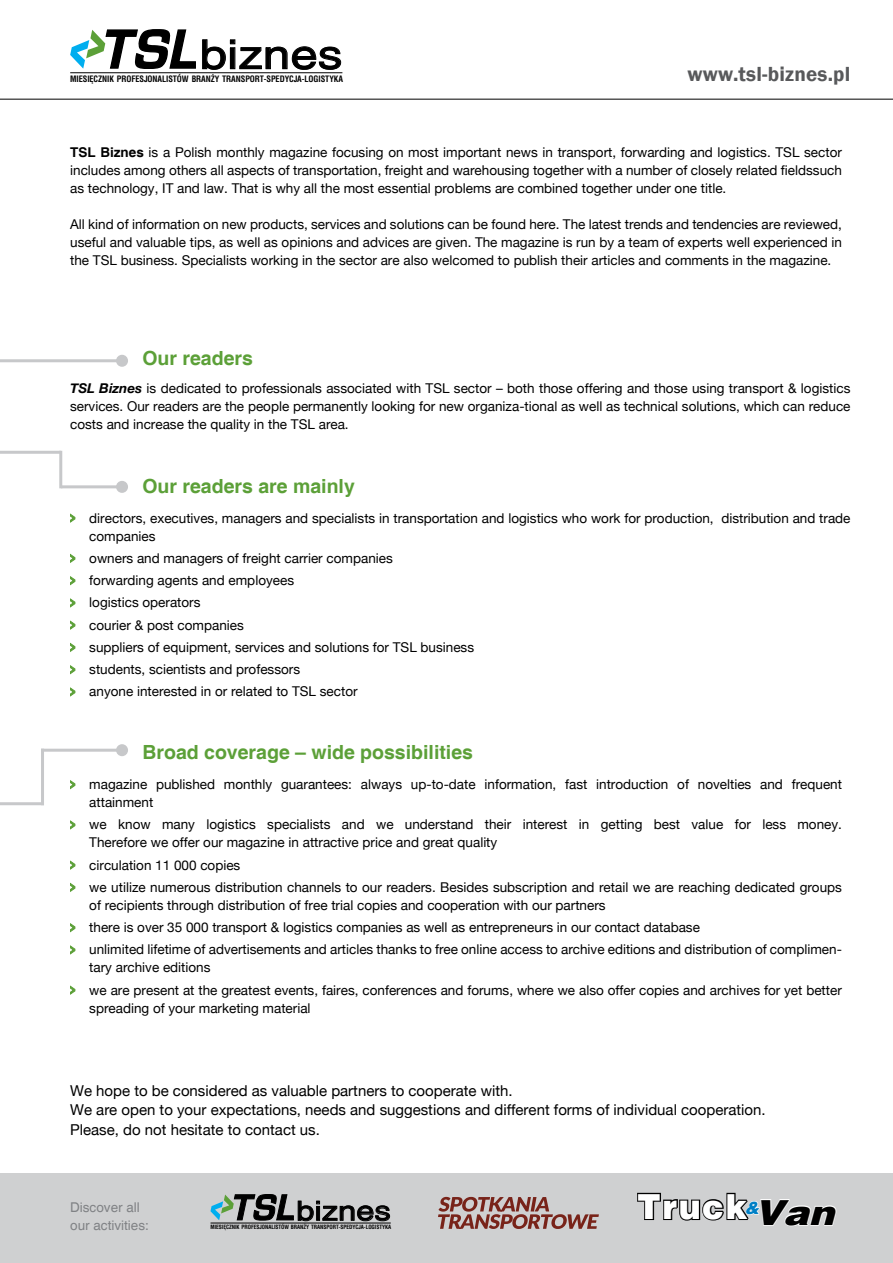
<style>
.page{position:relative;width:893px;height:1263px;background:#fff}
.page>*{position:absolute;margin:0;border:0;box-sizing:border-box;transform-origin:0 0}
.t1{font:40.35px "Switzerland";color:#000;scale:1.22 1}
.t2{font:900 34.5px "Switzerland";letter-spacing:.05em;color:#fff;scale:.95 1}
.t3{font:26.7px "Switzerland";color:#000;scale:1.22 1}
.t4{font:600 21px "Franklin Gothic";letter-spacing:.01em;color:#58595b}
.t5{font:700 19.5px "Helvetica";color:#5ca038}
.t6{font:15px/19.5px "Helvetica Neue";color:#000}
.t7{font:13.5px/22.2px "Helvetica Neue";color:#000}
.t8{font:13.5px/18px "Helvetica";color:#808285}
.t9{font:700 8.4px "Switzerland Condensed";letter-spacing:-.01em;color:#000}
.t10{font:700 5.55px "Switzerland Condensed";letter-spacing:-.01em;color:#000}
.s1{font-family:"Helvetica";font-weight:700}
.s2{font-weight:700;font-style:italic}
.s3{font-style:italic;font-size:17.25px;color:#0080c6}
.s4{font-style:italic;color:#000}
</style>
<div class="page">
<div style="left:0;top:1174px;width:893px;height:89px;background:#cfd0d1"></div>
<svg style="left:70px;top:513px;width:6px;height:10px"></svg>
<svg style="left:70px;top:553px;width:6px;height:10px"></svg>
<svg style="left:70px;top:576px;width:6px;height:10px"></svg>
<svg style="left:70px;top:598px;width:6px;height:10px"></svg>
<svg style="left:70px;top:620px;width:6px;height:10px"></svg>
<svg style="left:70px;top:642px;width:6px;height:10px"></svg>
<svg style="left:70px;top:665px;width:6px;height:10px"></svg>
<svg style="left:70px;top:687px;width:6px;height:10px"></svg>
<svg style="left:70px;top:780px;width:6px;height:10px"></svg>
<svg style="left:70px;top:820px;width:6px;height:10px"></svg>
<svg style="left:70px;top:860px;width:6px;height:10px"></svg>
<svg style="left:70px;top:882px;width:6px;height:10px"></svg>
<svg style="left:70px;top:923px;width:6px;height:10px"></svg>
<svg style="left:70px;top:945px;width:6px;height:10px"></svg>
<svg style="left:70px;top:985px;width:6px;height:10px"></svg>
<hr style="left:0;top:359px;width:122px;height:3px;background:#c7c8ca">
<div style="left:116px;top:355px;width:12px;height:12px;background:#c7c8ca;border-radius:50%"></div>
<hr style="left:63px;top:485px;width:59px;height:3px;background:#c7c8ca">
<div style="left:116px;top:481px;width:12px;height:12px;background:#c7c8ca;border-radius:50%"></div>
<hr style="left:0;top:451px;width:59px;height:3px;background:#c7c8ca">
<hr style="left:59px;top:452px;width:3px;height:35px;background:#c7c8ca">
<hr style="left:43px;top:749px;width:79px;height:3px;background:#c7c8ca">
<div style="left:116px;top:744px;width:12px;height:12px;background:#c7c8ca;border-radius:50%"></div>
<hr style="left:0;top:802px;width:42px;height:3px;background:#c7c8ca">
<hr style="left:41px;top:750px;width:3px;height:54px;background:#c7c8ca">
<svg style="left:438px;top:1197px;width:161px;height:32px"></svg>
<hr style="left:211px;top:1223px;width:180px;height:1px;background:#000">
<svg style="left:210px;top:1194px;width:180px;height:27px"></svg>
<svg style="left:637px;top:1192px;width:200px;height:35px"></svg>
<hr style="left:0;top:99px;width:893px;height:1px;background:#000">
<hr style="left:70px;top:72px;width:272px;height:1px;background:#000">
<svg style="left:70px;top:29px;width:271px;height:41px"></svg>
<h1 class="t1" style="left:200px;top:31px;width:118px">biznes</h1>
<p class="t9" style="left:70px;top:74px;width:274px">MIESIĘCZNIK PROFESJONALISTÓW BRANŻY TRANSPORT-SPEDYCJA-LOGISTYKA</p>
<h3 class="t4" style="left:687px;top:61px;width:164px">www.tsl-biznes.pl</h3>
<p class="t7" style="left:70px;top:143px;width:773px;line-height:18px;text-align:justify"><span class="s1">TSL Biznes</span> is a Polish monthly magazine focusing on most important news in transport, forwarding and logistics. TSL sector includes among others all aspects of transportation, freight and warehousing together with a number of closely related fieldssuch as technology, IT and law. That is why all the most essential problems are combined together under one title.</p>
<p class="t7" style="left:70px;top:215px;width:773px;line-height:18px;text-align:justify">All kind of information on new products, services and solutions can be found here. The latest trends and tendencies are reviewed, useful and valuable tips, as well as opinions and advices are given. The magazine is run by a team of experts well experienced in the TSL business. Specialists working in the sector are also welcomed to publish their articles and comments in the magazine.</p>
<h3 class="t5" style="left:142px;top:346px;width:112px">Our readers</h3>
<p class="t7" style="left:70px;top:379px;width:782px;line-height:18px;text-align:justify"><span class="s2">TSL Biznes</span> is dedicated to professionals associated with TSL sector – both those offering and those using transport &amp; logistics services. Our readers are the people permanently looking for new organiza-tional as well as technical solutions, which can reduce costs and increase the quality in the TSL area.</p>
<h3 class="t5" style="left:142px;top:474px;width:214px">Our readers are mainly</h3>
<p class="t7" style="left:89px;top:509px;width:763px;line-height:18px">directors, executives, managers and specialists in transportation and logistics who work for production, distribution and trade companies</p>
<p class="t7" style="left:89px;top:547px;width:386px">owners and managers of freight carrier companies<br>forwarding agents and employees<br>logistics operators<br>courier &amp; post companies<br>suppliers of equipment, services and solutions for TSL business students, scientists and professors<br>anyone interested in or related to TSL sector</p>
<h3 class="t5" style="left:142px;top:740px;width:332px">Broad coverage – wide possibilities</h3>
<p class="t7" style="left:89px;top:775px;width:754px;line-height:18px">magazine published monthly guarantees: always up-to-date information, fast introduction of novelties and frequent attainment</p>
<p class="t7" style="left:89px;top:815px;width:754px;line-height:18px">we know many logistics specialists and we understand their interest in getting best value for less money.<br>Therefore we offer our magazine in attractive price and great quality</p>
<p class="t7" style="left:89px;top:853px;width:754px">circulation 11 000 copies<br>we utilize numerous distribution channels to our readers. Besides subscription and retail we are reaching dedicated groups</p>
<p class="t7" style="left:89px;top:894px;width:754px">of recipients through distribution of free trial copies and cooperation with our partners<br>there is over 35 000 transport &amp; logistics companies as well as entrepreneurs in our contact database<br>unlimited lifetime of advertisements and articles thanks to free online access to archive editions and distribution of complimen-</p>
<p class="t7" style="left:89px;top:956px;width:754px">tary archive editions<br>we are present at the greatest events, faires, conferences and forums, where we also offer copies and archives for yet better</p>
<p class="t7" style="left:89px;top:996px;width:223px">spreading of your marketing material</p>
<p class="t6" style="left:70px;top:1080px;width:697px">We hope to be considered as valuable partners to cooperate with.<br>We are open to your expectations, needs and suggestions and different forms of individual cooperation.<br>Please, do not hesitate to contact us.</p>
<p class="t8" style="left:70px;top:1199px;width:80px">Discover all our activities:</p>
<h2 class="t2" style="left:637px;top:1186px;width:221px">Truck<span class="s3">&amp;</span><span class="s4">Van</span></h2>
<h3 class="t3" style="left:296px;top:1195px;width:79px">biznes</h3>
<p class="t10" style="left:211px;top:1224px;width:182px">MIESIĘCZNIK PROFESJONALISTÓW BRANŻY TRANSPORT-SPEDYCJA-LOGISTYKA</p>
</div>
